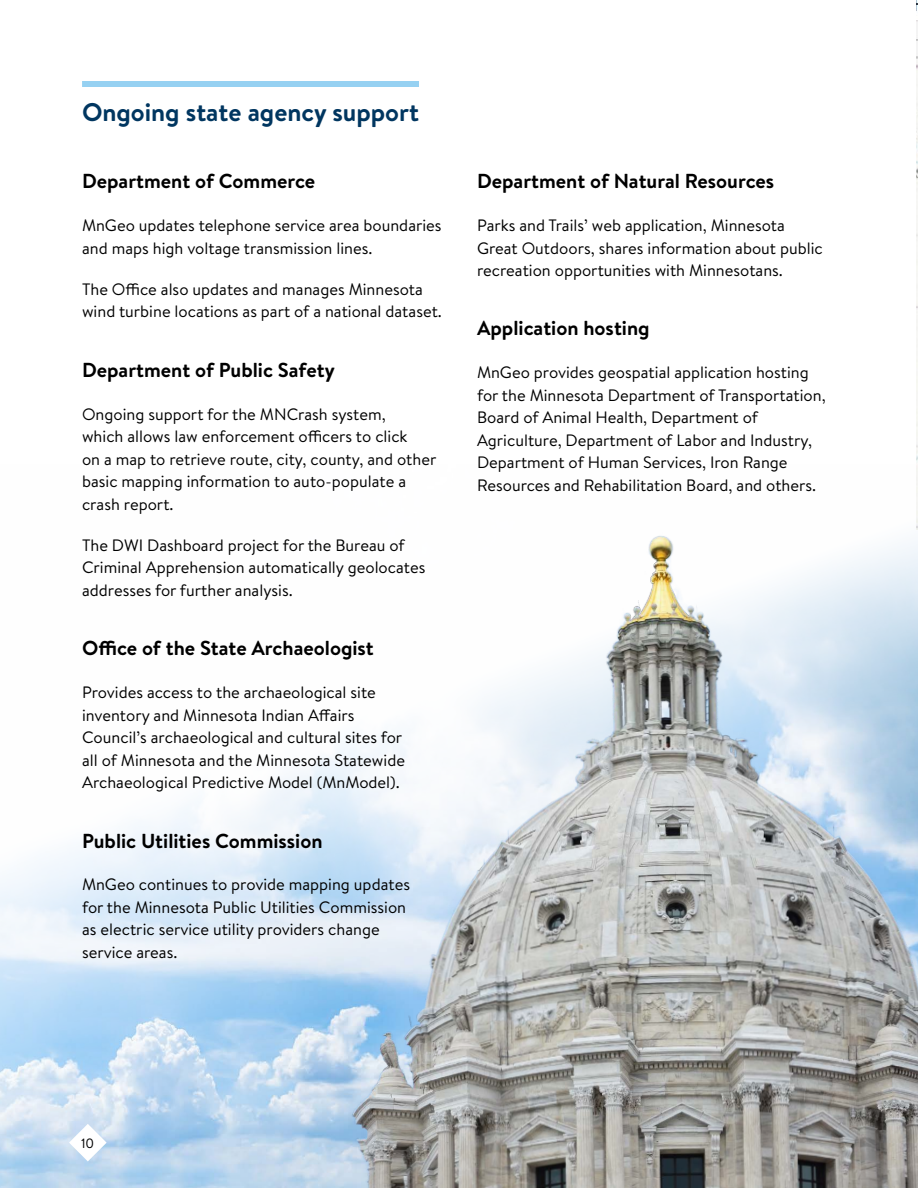
<style>
.page{position:relative;width:918px;height:1188px;background:#fff}
.page>*{position:absolute;margin:0;border:0;box-sizing:border-box;transform-origin:0 0}
.t1{font:700 25.5px "Brandon Text";color:#003660}
.t2{font:700 20.25px "Brandon Text";color:#000}
.t3{font:16.5px/22.5px "Brandon Text";color:#000}
.t4{font:13.5px "Brandon Text";color:#000}
</style>
<div class="page">
<img style="left:917px;top:0;width:1px;height:462px">
<img style="left:0;top:465px;width:918px;height:723px">
<div style="left:82px;top:81px;width:337px;height:6px;background:#96d1f2"></div>
<img style="left:281px;top:525px;width:637px;height:663px">
<svg style="left:69px;top:1124px;width:38px;height:37px"></svg>
<h4 class="t1" style="left:82px;top:94px;width:338px">Ongoing state agency support</h4>
<h5 class="t2" style="left:82px;top:167px;width:235px">Department of Commerce</h5>
<p class="t3" style="left:82px;top:213px;width:361px">MnGeo updates telephone service area boundaries and maps high voltage transmission lines.</p>
<p class="t3" style="left:82px;top:277px;width:361px">The Office also updates and manages Minnesota wind turbine locations as part of a national dataset.</p>
<h5 class="t2" style="left:82px;top:356px;width:254px">Department of Public Safety</h5>
<p class="t3" style="left:82px;top:402px;width:356px">Ongoing support for the MNCrash system,<br>which allows law enforcement officers to click<br>on a map to retrieve route, city, county, and other basic mapping information to auto-populate a crash report.</p>
<p class="t3" style="left:82px;top:533px;width:345px">The DWI Dashboard project for the Bureau of<br>Criminal Apprehension automatically geolocates addresses for further analysis.</p>
<h5 class="t2" style="left:82px;top:634px;width:293px">Office of the State Archaeologist</h5>
<p class="t3" style="left:82px;top:681px;width:324px">Provides access to the archaeological site inventory and Minnesota Indian Affairs Council’s archaeological and cultural sites for all of Minnesota and the Minnesota Statewide Archaeological Predictive Model (MnModel).</p>
<p class="t2" style="left:82px;top:826px;width:242px">Public Utilities Commission</p>
<p class="t3" style="left:82px;top:873px;width:330px">MnGeo continues to provide mapping updates for the Minnesota Public Utilities Commission as electric service utility providers change service areas.</p>
<h5 class="t2" style="left:477px;top:167px;width:299px">Department of Natural Resources</h5>
<p class="t3" style="left:477px;top:213px;width:347px">Parks and Trails’ web application, Minnesota<br>Great Outdoors, shares information about public recreation opportunities with Minnesotans.</p>
<h5 class="t2" style="left:477px;top:314px;width:174px">Application hosting</h5>
<p class="t3" style="left:477px;top:361px;width:350px">MnGeo provides geospatial application hosting for the Minnesota Department of Transportation, Board of Animal Health, Department of Agriculture, Department of Labor and Industry, Department of Human Services, Iron Range Resources and Rehabilitation Board, and others.</p>
<p class="t4" style="left:81px;top:1134px;width:15px">10</p>
</div>
